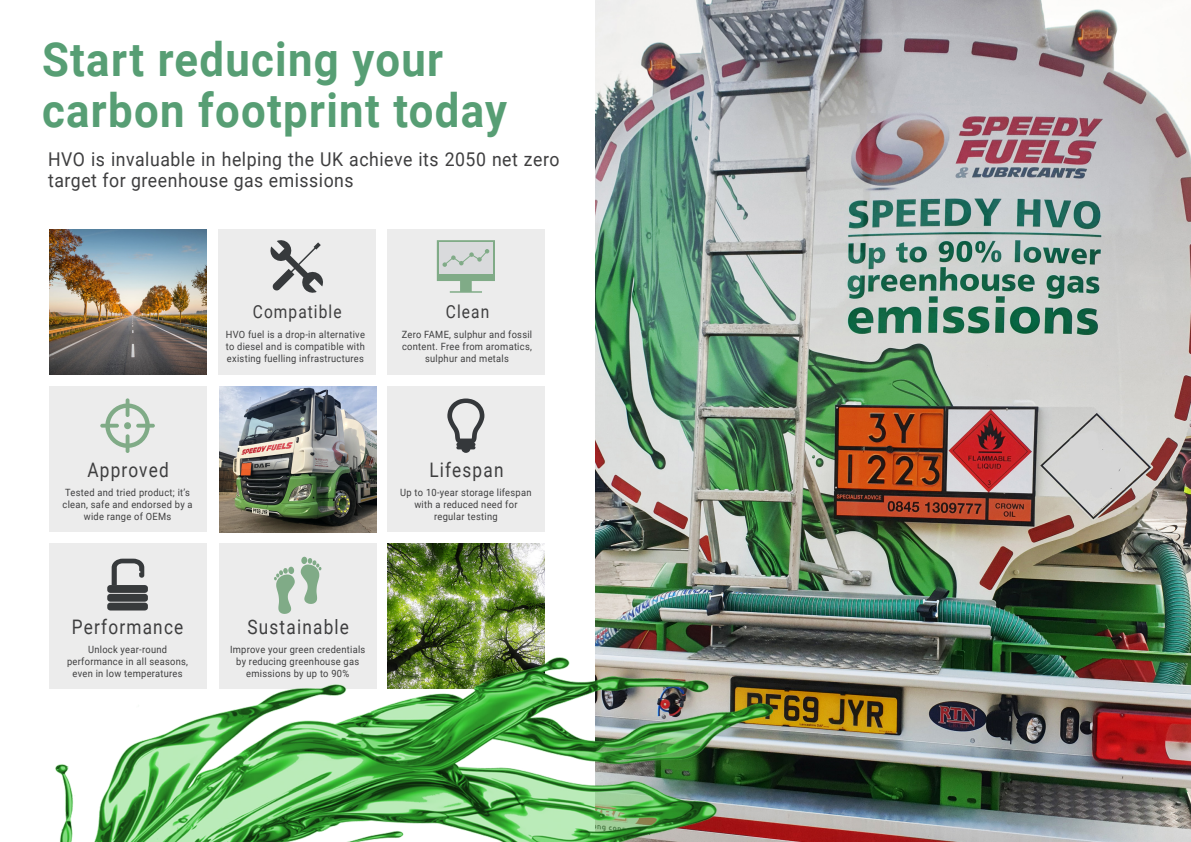
<style>
.page{position:relative;width:1191px;height:842px;background:#fff}
.page>*{position:absolute;margin:0;border:0;box-sizing:border-box;transform-origin:0 0}
.Center{font:700 47px "Roboto";letter-spacing:.03em;color:#579e74;scale:.93 1}
.Center-2{font:20px "Roboto";letter-spacing:.07em;color:#3e3e3f;scale:.86 1}
.Left_Justify{font:19px/21px "Roboto";letter-spacing:.03em;color:#3e3e3f;scale:.93 1}
.Center-3{font:18px "Roboto";letter-spacing:.07em;color:#3e3e3f;scale:.86 1}
.Left_Justify-2{font:10px/12px "Roboto";letter-spacing:.03em;color:#3e3e3f;text-align:center;scale:.93 1}
</style>
<div class="page">
<img style="left:49px;top:229px;width:157px;height:146px">
<div style="left:218px;top:229px;width:157px;height:146px;background:#ececec"></div>
<div style="left:387px;top:229px;width:157px;height:146px;background:#ececec"></div>
<div style="left:49px;top:387px;width:157px;height:145px;background:#ececec"></div>
<div style="left:387px;top:387px;width:157px;height:145px;background:#ececec"></div>
<div style="left:49px;top:543px;width:157px;height:145px;background:#ececec"></div>
<img style="left:219px;top:387px;width:157px;height:145px">
<div style="left:219px;top:543px;width:157px;height:145px;background:#ececec"></div>
<svg style="left:270px;top:240px;width:53px;height:53px"></svg>
<svg style="left:437px;top:240px;width:58px;height:53px"></svg>
<svg style="left:100px;top:398px;width:55px;height:55px"></svg>
<div style="left:124px;top:422px;width:7px;height:7px;background:#80ab87;border-radius:50%"></div>
<svg style="left:447px;top:398px;width:37px;height:55px"></svg>
<div style="left:107px;top:603px;width:41px;height:7px;background:#373a3c;border-radius:3px"></div>
<svg style="left:107px;top:559px;width:41px;height:43px"></svg>
<svg style="left:301px;top:557px;width:20px;height:47px"></svg>
<svg style="left:274px;top:567px;width:21px;height:47px"></svg>
<img style="left:387px;top:543px;width:157px;height:114px">
<img style="left:595px;top:0;width:596px;height:842px">
<img style="left:54px;top:657px;width:719px;height:185px">
<p class="Center" style="left:42px;top:26px;width:433px">Start reducing your</p>
<p class="Center" style="left:42px;top:77px;width:501px">carbon footprint today</p>
<p class="Left_Justify" style="left:48px;top:148px;width:551px">HVO is invaluable in helping the UK achieve its 2050 net zero target for greenhouse gas emissions</p>
<p class="Center-3" style="left:253px;top:299px;width:105px">Compatible</p>
<p class="Left_Justify-2" style="left:226px;top:328px;width:151px;text-align:justify">HVO fuel is a drop-in alternative to diesel and is compatible with existing fuelling infrastructures</p>
<p class="Center-3" style="left:446px;top:299px;width:52px">Clean</p>
<p class="Left_Justify-2" style="left:402px;top:328px;width:142px">Zero FAME, sulphur and fossil</p>
<p class="Left_Justify-2" style="left:402px;top:340px;width:141px">content. Free from aromatics, sulphur and metals</p>
<p class="Center-2" style="left:87px;top:455px;width:96px">Approved</p>
<p class="Left_Justify-2" style="left:62px;top:486px;width:141px">Tested and tried product; it’s clean, safe and endorsed by a wide range of OEMs</p>
<p class="Center-2" style="left:429px;top:455px;width:88px">Lifespan</p>
<p class="Left_Justify-2" style="left:400px;top:486px;width:143px">Up to 10-year storage lifespan with a reduced need for</p>
<p class="Left_Justify-2" style="left:434px;top:510px;width:70px">regular testing</p>
<p class="Center-2" style="left:72px;top:613px;width:131px">Performance</p>
<p class="Left_Justify-2" style="left:88px;top:643px;width:86px">Unlock year-round</p>
<p class="Left_Justify-2" style="left:67px;top:655px;width:132px">performance in all seasons, even in low temperatures</p>
<p class="Center-2" style="left:247px;top:613px;width:120px">Sustainable</p>
<p class="Left_Justify-2" style="left:230px;top:643px;width:147px">Improve your green credentials by reducing greenhouse gas</p>
<p class="Left_Justify-2" style="left:246px;top:667px;width:112px">emissions by up to 90%</p>
</div>
